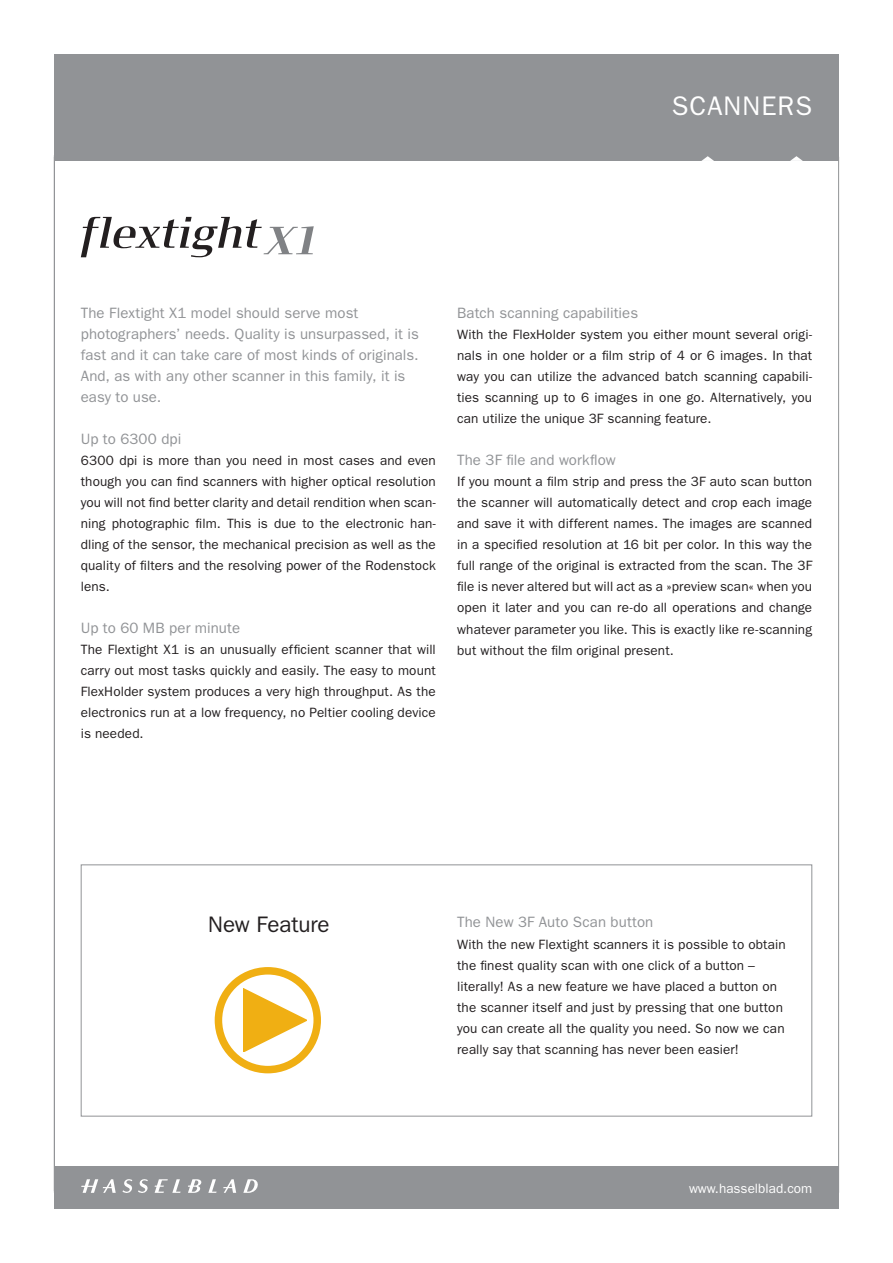
<style>
.page{position:relative;width:893px;height:1263px;background:#fff}
.page>*{position:absolute;margin:0;border:0;box-sizing:border-box;transform-origin:0 0}
.t1{font:27px "ITC Franklin Gothic Std";letter-spacing:.04em;color:#fff}
.t2{font:22.5px "ITC Franklin Gothic Std";color:#231f20}
.t3{font:15px/21px "ITC Franklin Gothic Std";letter-spacing:.005em;color:#919396}
.t4{font:13.5px/21px "ITC Franklin Gothic Std";letter-spacing:.01em;color:#231f20;text-align:justify}
.t5{font:13.5px "ITC Franklin Gothic Std";color:#fff}
</style>
<div class="page">
<div style="left:54px;top:1166px;width:785px;height:43px;background:#919396"></div>
<div style="left:54px;top:54px;width:785px;height:106px;background:#919396"></div>
<svg style="left:701px;top:156px;width:13px;height:5px"></svg>
<svg style="left:790px;top:156px;width:13px;height:5px"></svg>
<hr style="left:54px;top:157px;width:1px;height:1036px;background:#919396">
<hr style="left:838px;top:157px;width:1px;height:1036px;background:#919396">
<svg style="left:81px;top:1179px;width:67px;height:14px"></svg>
<svg style="left:223px;top:1179px;width:13px;height:14px"></svg>
<svg style="left:243px;top:1179px;width:15px;height:14px"></svg>
<svg style="left:155px;top:1179px;width:26px;height:14px"></svg>
<svg style="left:188px;top:1179px;width:29px;height:14px"></svg>
<svg style="left:204px;top:967px;width:199px;height:150px"></svg>
<div style="left:215px;top:967px;width:106px;height:106px;border:8px solid #f0af13;border-radius:50%"></div>
<div style="left:81px;top:864px;width:731px;height:252px;border:1px solid #919396"></div>
<svg style="left:81px;top:217px;width:233px;height:40px"></svg>
<h1 class="t1" style="left:672px;top:90px;width:142px">scanners</h1>
<p class="t3" style="left:81px;top:303px;width:339px">The Flextight X1 model should serve most photographers’ needs. Quality is unsurpassed, it is fast and it can take care of most kinds of originals.<br>And, as with any other scanner in this family, it is easy to use.</p>
<p class="t3" style="left:81px;top:429px;width:102px">Up to 6300 dpi</p>
<p class="t4" style="left:81px;top:450px;width:357px">6300 dpi is more than you need in most cases and even though you can find scanners with higher optical resolution you will not find better clarity and detail rendition when scan&shy;ning photographic film. This is due to the electronic han&shy;dling of the sensor, the mechanical precision as well as the quality of filters and the resolving power of the Rodenstock lens.</p>
<p class="t3" style="left:81px;top:618px;width:161px">Up to 60 MB per minute</p>
<p class="t4" style="left:81px;top:639px;width:357px">The Flextight X1 is an unusually efficient scanner that will carry out most tasks quickly and easily. The easy to mount FlexHolder system produces a very high throughput. As the electronics run at a low frequency, no Peltier cooling device is needed.</p>
<p class="t3" style="left:457px;top:303px;width:183px">Batch scanning capabilities</p>
<p class="t4" style="left:457px;top:324px;width:357px">With the FlexHolder system you either mount several origi&shy;nals in one holder or a film strip of 4 or 6 images. In that way you can utilize the advanced batch scanning capabili&shy;ties scanning up to 6 images in one go. Alternatively, you can utilize the unique 3F scanning feature.</p>
<p class="t3" style="left:457px;top:450px;width:160px">The 3F file and workflow</p>
<p class="t4" style="left:457px;top:471px;width:357px">If you mount a film strip and press the 3F auto scan button the scanner will automatically detect and crop each image and save it with different names. The images are scanned in a specified resolution at 16 bit per color. In this way the full range of the original is extracted from the scan. The 3F file is never altered but will act as a »preview scan« when you open it later and you can re-do all operations and change whatever parameter you like. This is exactly like re-scanning but without the film original present.</p>
<h2 class="t2" style="left:208px;top:911px;width:123px">N ew Feature</h2>
<p class="t3" style="left:457px;top:912px;width:198px">The N ew 3F Auto Scan button</p>
<p class="t4" style="left:457px;top:933px;width:330px;text-align:left">With the new Flextight scanners it is possible to obtain the finest quality scan with one click of a button – literally! As a new feature we have placed a button on the scanner itself and just by pressing that one button you can create all the quality you need. So now we can really say that scanning has never been easier!</p>
<p class="t5" style="left:689px;top:1180px;width:125px">www.hasselblad.com</p>
</div>
